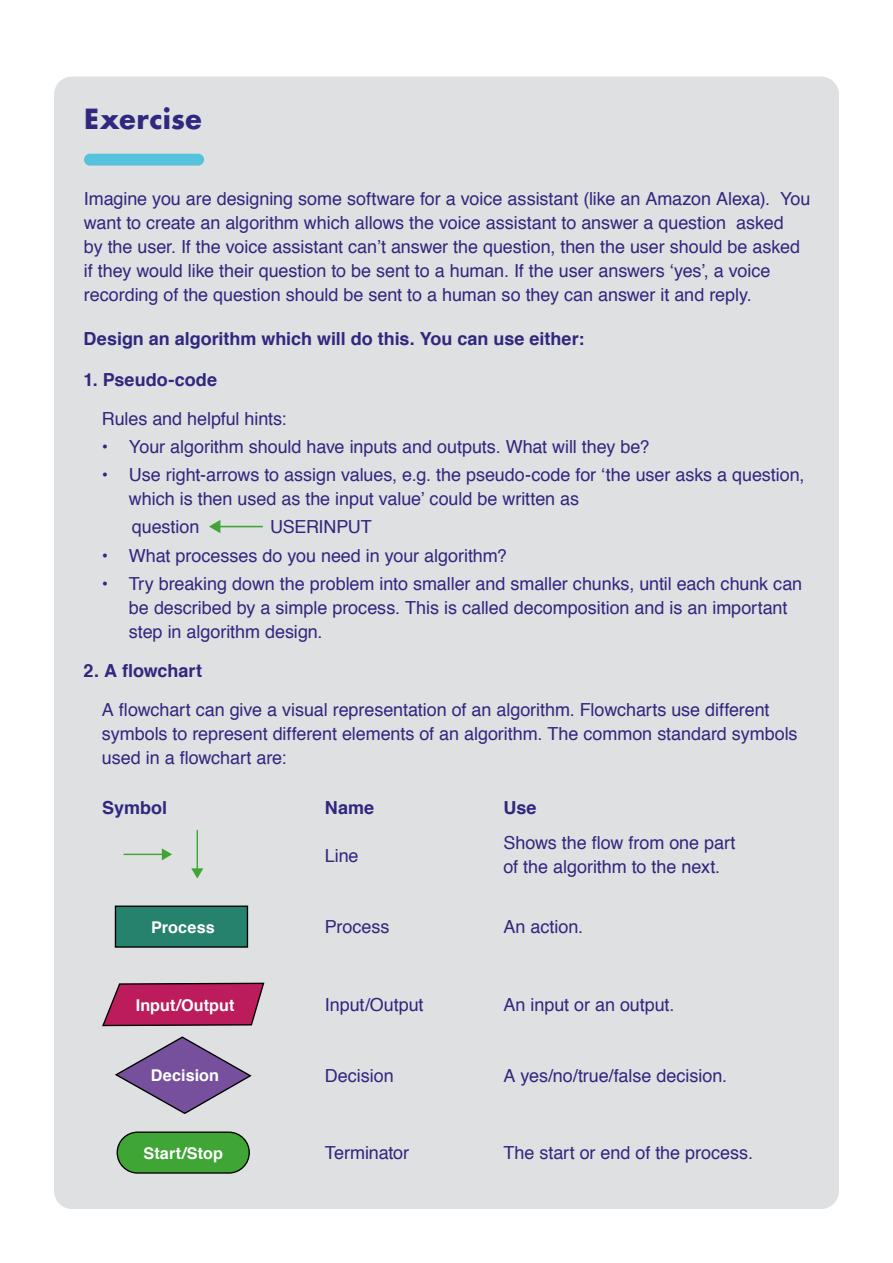
<style>
.page{position:relative;width:893px;height:1263px;background:#fff}
.page>*{position:absolute;margin:0;border:0;box-sizing:border-box;transform-origin:0 0}
.t1{font:700 27px "Futura";letter-spacing:.005em;color:#302780}
.t2{font:18px/24px "Helvetica";letter-spacing:-.005em;color:#30277f}
.t3{font:700 18px "Helvetica";color:#30277f}
.t4{font:700 16.2px "Helvetica";letter-spacing:.005em;color:#fff}
</style>
<div class="page">
<div style="left:54px;top:77px;width:785px;height:1132px;background:#dfe0e1;border-radius:18px"></div>
<div style="left:84px;top:154px;width:120px;height:12px;background:#57c2dc;border-radius:6px"></div>
<svg style="left:209px;top:520px;width:54px;height:13px"></svg>
<svg style="left:124px;top:848px;width:48px;height:12px"></svg>
<svg style="left:191px;top:830px;width:12px;height:49px"></svg>
<div style="left:115px;top:906px;width:132px;height:41px;background:#26816d"></div>
<div style="left:115px;top:905px;width:133px;height:43px;border:1px solid #000"></div>
<svg style="left:102px;top:982px;width:163px;height:45px;background:#b33467"></svg>
<svg style="left:115px;top:1036px;width:137px;height:78px"></svg>
<div style="left:117px;top:1132px;width:132px;height:41px;background:#3fa535;border-radius:20px"></div>
<div style="left:117px;top:1131px;width:133px;height:43px;border:1px solid #000;border-radius:20px"></div>
<h1 class="t1" style="left:84px;top:99px;width:120px">Exercise</h1>
<p class="t2" style="left:84px;top:187px;width:728px">Imagine you are designing some software for a voice assistant (like an Amazon Alexa). You want to create an algorithm which allows the voice assistant to answer a question asked<br>by the user. If the voice assistant can’t answer the question, then the user should be asked if they would like their question to be sent to a human. If the user answers ‘yes’, a voice recording of the question should be sent to a human so they can answer it and reply.</p>
<p class="t3" style="left:84px;top:324px;width:502px">Design an algorithm which will do this. You can use either:</p>
<p class="t3" style="left:84px;top:365px;width:135px">1. Pseudo-code</p>
<p class="t2" style="left:102px;top:407px;width:186px">Rules and helpful hints:</p>
<p class="t2" style="left:102px;top:435px;width:549px">• Your algorithm should have inputs and outputs. What will they be?</p>
<p class="t2" style="left:129px;top:463px;width:677px;text-indent:-27px">• Use right-arrows to assign values, e.g. the pseudo-code for ‘the user asks a question, which is then used as the input value’ could be written as</p>
<p class="t2" style="left:132px;top:516px;width:69px">question</p>
<p class="t2" style="left:270px;top:516px;width:103px">USERINPUT</p>
<p class="t2" style="left:102px;top:544px;width:406px">• What processes do you need in your algorithm?</p>
<p class="t2" style="left:129px;top:572px;width:675px;text-indent:-27px">• Try breaking down the problem into smaller and smaller chunks, until each chunk can be described by a simple process. This is called decomposition and is an important step in algorithm design.</p>
<p class="t3" style="left:84px;top:656px;width:120px">2. A flowchart</p>
<p class="t2" style="left:102px;top:698px;width:697px">A flowchart can give a visual representation of an algorithm. Flowcharts use different symbols to represent different elements of an algorithm. The common standard symbols used in a flowchart are:</p>
<p class="t3" style="left:102px;top:793px;width:66px">Symbol</p>
<p class="t3" style="left:325px;top:793px;width:51px">Name</p>
<p class="t3" style="left:503px;top:793px;width:34px">Use</p>
<p class="t2" style="left:325px;top:844px;width:35px">Line</p>
<p class="t2" style="left:503px;top:831px;width:233px">Shows the flow from one part of the algorithm to the next.</p>
<p class="t4" style="left:151px;top:914px;width:65px">Process</p>
<p class="t2" style="left:325px;top:915px;width:66px">Process</p>
<p class="t2" style="left:503px;top:915px;width:81px">An action.</p>
<p class="t4" style="left:136px;top:992px;width:100px">Input/Output</p>
<p class="t2" style="left:325px;top:993px;width:100px">Input/Output</p>
<p class="t2" style="left:503px;top:993px;width:173px">An input or an output.</p>
<p class="t4" style="left:151px;top:1062px;width:70px">Decision</p>
<p class="t2" style="left:325px;top:1064px;width:70px">Decision</p>
<p class="t2" style="left:503px;top:1064px;width:225px">A yes/no/true/false decision.</p>
<p class="t4" style="left:143px;top:1140px;width:81px">Start/Stop</p>
<p class="t2" style="left:325px;top:1141px;width:86px">Terminator</p>
<p class="t2" style="left:503px;top:1141px;width:251px">The start or end of the process.</p>
</div>
